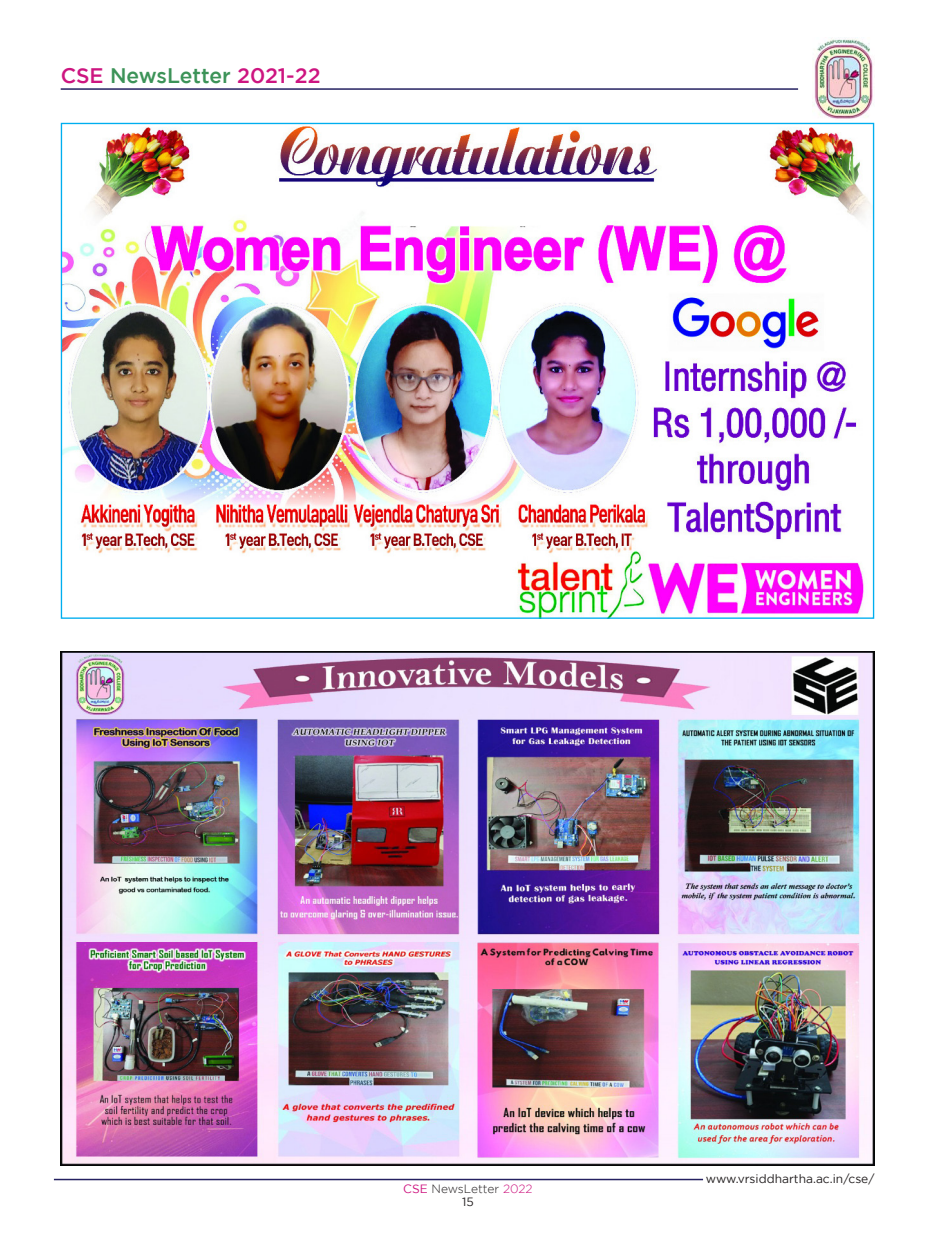
<style>
.page{position:relative;width:936px;height:1234px;background:#fff}
.page>*{position:absolute;margin:0;border:0;box-sizing:border-box;transform-origin:0 0}
.t1{font:500 21px "Gotham";color:#cd1580}
.t2{font:12px "Gotham";color:#231f20}
.t3{font:300 12px/13px "Gotham";color:#231f20;text-align:center}
.s1{color:#3c9358}
.s2{font-weight:400;color:#ce1580}
.s3{color:#cd167f}
.s4{font-weight:400}
</style>
<div class="page">
<hr style="left:54px;top:1178px;width:649px;height:1px;background:#252161">
<img style="left:813px;top:37px;width:60px;height:82px">
<hr style="left:61px;top:88px;width:737px;height:2px;background:#262262">
<img style="left:63px;top:126px;width:807px;height:490px">
<img style="left:61px;top:651px;width:813px;height:514px">
<h1 class="t1" style="left:61px;top:64px;width:261px">CSE <span class="s1">NewsLetter</span> 2021-22</h1>
<p class="t3" style="left:403px;top:1182px;width:131px"><span class="s2">CSE</span> NewsLetter <span class="s3">2022<br></span><span class="s4">15</span></p>
<p class="t2" style="left:705px;top:1171px;width:170px">www.vrsiddhartha.ac.in/cse/</p>
</div>
